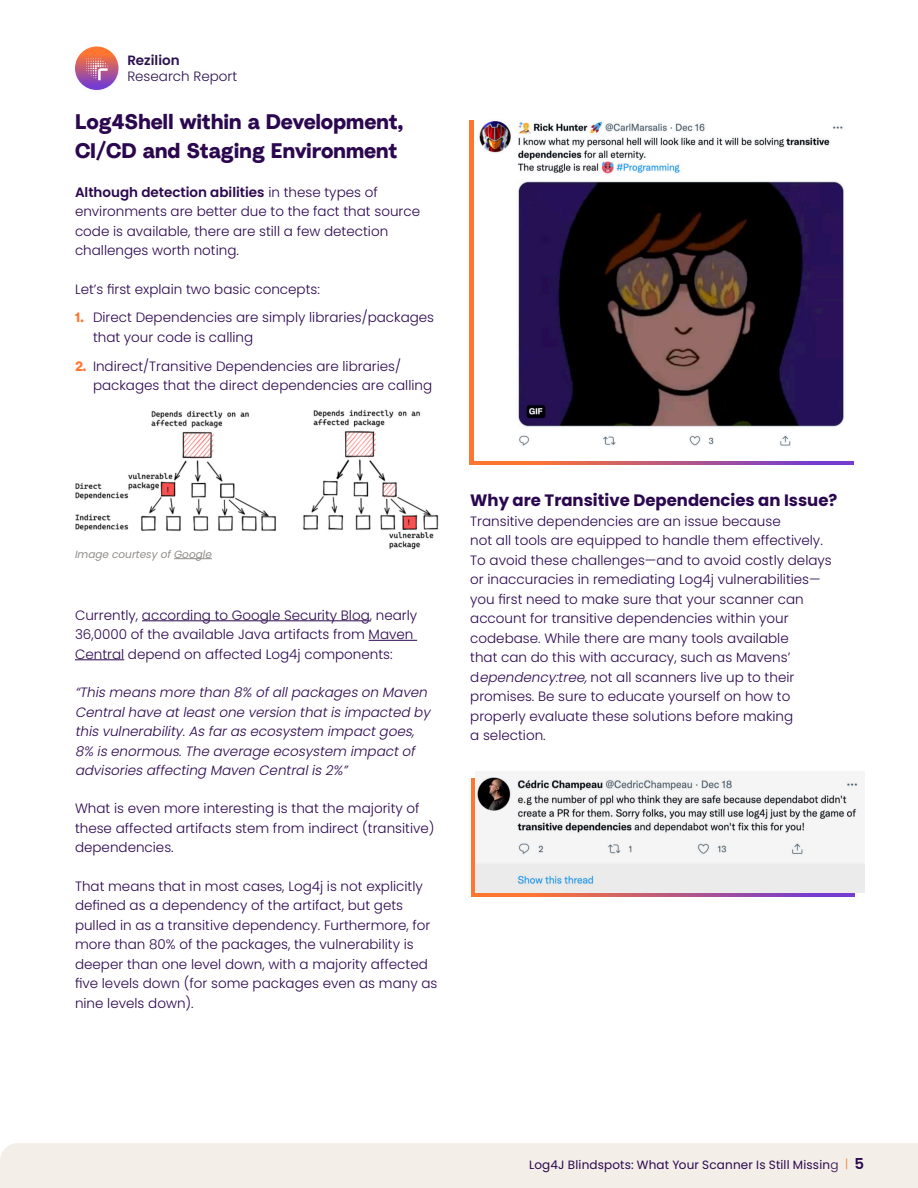
<style>
.page{position:relative;width:918px;height:1188px;background:#fff}
.page>*{position:absolute;margin:0;border:0;box-sizing:border-box;transform-origin:0 0}
.t1{font:700 21px/28.5px "Radial";letter-spacing:-.01em;color:#2b074f}
.t2{font:700 16.5px "Poppins";color:#2b074f}
.t3{font:300 13.5px/19.5px "Poppins";color:#2b074f}
.t4{font:italic 300 13.5px/19.5px "Poppins";color:#2b074f}
.t5{font:300 13.5px "Poppins";color:#2b124f}
.t6{font:600 13.5px "Poppins";color:#2b124f}
.t7{font:12px "Poppins";letter-spacing:.015em;color:#2b074f}
.t8{font:italic 10.5px "Poppins";color:#8f8c8a}
.s1{font-weight:600}
.s2{font-family:"Radial";font-weight:700;color:#ff7631}
.s3{font-style:italic}
.s4{font-weight:300}
.s5{font-weight:300;color:#ff7631}
.s6{font-weight:600;font-size:15px}
</style>
<div class="page">
<div style="left:0;top:1143px;width:918px;height:45px;background:#f3eee7"></div>
<svg style="left:75px;top:46px;width:43px;height:44px"></svg>
<svg style="left:86px;top:58px;width:22px;height:22px"></svg>
<hr style="left:142px;top:620px;width:228px;height:1px;background:#2b074f">
<hr style="left:369px;top:640px;width:48px;height:1px;background:#2b074f">
<hr style="left:75px;top:659px;width:49px;height:1px;background:#2b074f">
<img style="left:75px;top:409px;width:364px;height:141px">
<hr style="left:174px;top:558px;width:38px;height:1px;background:#8f8c8a">
<svg style="left:470px;top:120px;width:384px;height:345px;background:#dc6759"></svg>
<svg style="left:471px;top:778px;width:384px;height:119px;background:#d37c85"></svg>
<img style="left:476px;top:776px;width:389px;height:116px">
<img style="left:474px;top:120px;width:380px;height:341px">
<p class="t6" style="left:127px;top:53px;width:54px">Rezilion</p>
<p class="t5" style="left:127px;top:69px;width:111px">Research Report</p>
<p class="t1" style="left:75px;top:107px;width:330px">Log4Shell within a Development,<br>CI/CD and Staging Environment</p>
<p class="t3" style="left:75px;top:182px;width:347px"><span class="s1">Although detection abilities</span> in these types of environments are better due to the fact that source code is available, there are still a few detection challenges worth noting.</p>
<p class="t3" style="left:75px;top:279px;width:246px">Let’s first explain two basic concepts:</p>
<p class="t3" style="left:93px;top:308px;width:343px;text-indent:-18px"><span class="s2">1.</span> Direct Dependencies are simply libraries/packages that your code is calling</p>
<p class="t3" style="left:93px;top:356px;width:341px;text-indent:-18px"><span class="s2">2.</span> Indirect/Transitive Dependencies are libraries/ packages that the direct dependencies are calling</p>
<p class="t8" style="left:75px;top:548px;width:138px">Image courtesy of Google</p>
<p class="t3" style="left:75px;top:605px;width:344px">Currently, according to Google Security Blog, nearly<br>36,0000 of the available Java artifacts from Maven<br>Central depend on affected Log4j components:</p>
<p class="t4" style="left:75px;top:683px;width:360px">“Thismeansmore than 8% ofallpackageson Maven Centralhave atleastone version thatisimpacted by thisvulnerability.Asfarasecosystem impactgoes, 8% isenormous.The average ecosystem impactof advisoriesaffecting Maven Centralis2%”</p>
<p class="t3" style="left:75px;top:799px;width:361px">What is even more interesting is that the majority of these affected artifacts stem from indirect (transitive) dependencies.</p>
<p class="t3" style="left:75px;top:876px;width:364px">That means that in most cases, Log4j is not explicitly defined as a dependency of the artifact, but gets pulled in as a transitive dependency. Furthermore, for more than 80% of the packages, the vulnerability is deeper than one level down, with a majority affected five levels down (for some packages even as many as nine levels down).</p>
<p class="t2" style="left:470px;top:491px;width:369px">Why are Transitive Dependencies an Issue?</p>
<p class="t3" style="left:470px;top:511px;width:354px">Transitive dependencies are an issue because<br>not all tools are equipped to handle them effectively.</p>
<p class="t3" style="left:470px;top:550px;width:363px">To avoid these challenges—and to avoid costly delays or inaccuracies in remediating Log4j vulnerabilities— you first need to make sure that your scanner can account for transitive dependencies within your codebase. While there are many tools available<br>that can do this with accuracy, such as Mavens’ d<span class="s3">ependency:tree,</span>not all scanners live up to their promises. Be sure to educate yourself on how to properly evaluate these solutions before making<br>a selection.</p>
<p class="t7" style="left:529px;top:1158px;width:336px">Log4J Blindspots: What Your Scanner Is Still Missin<span class="s4">g</span> <span class="s5">|</span> <span class="s6">5</span></p>
</div>
